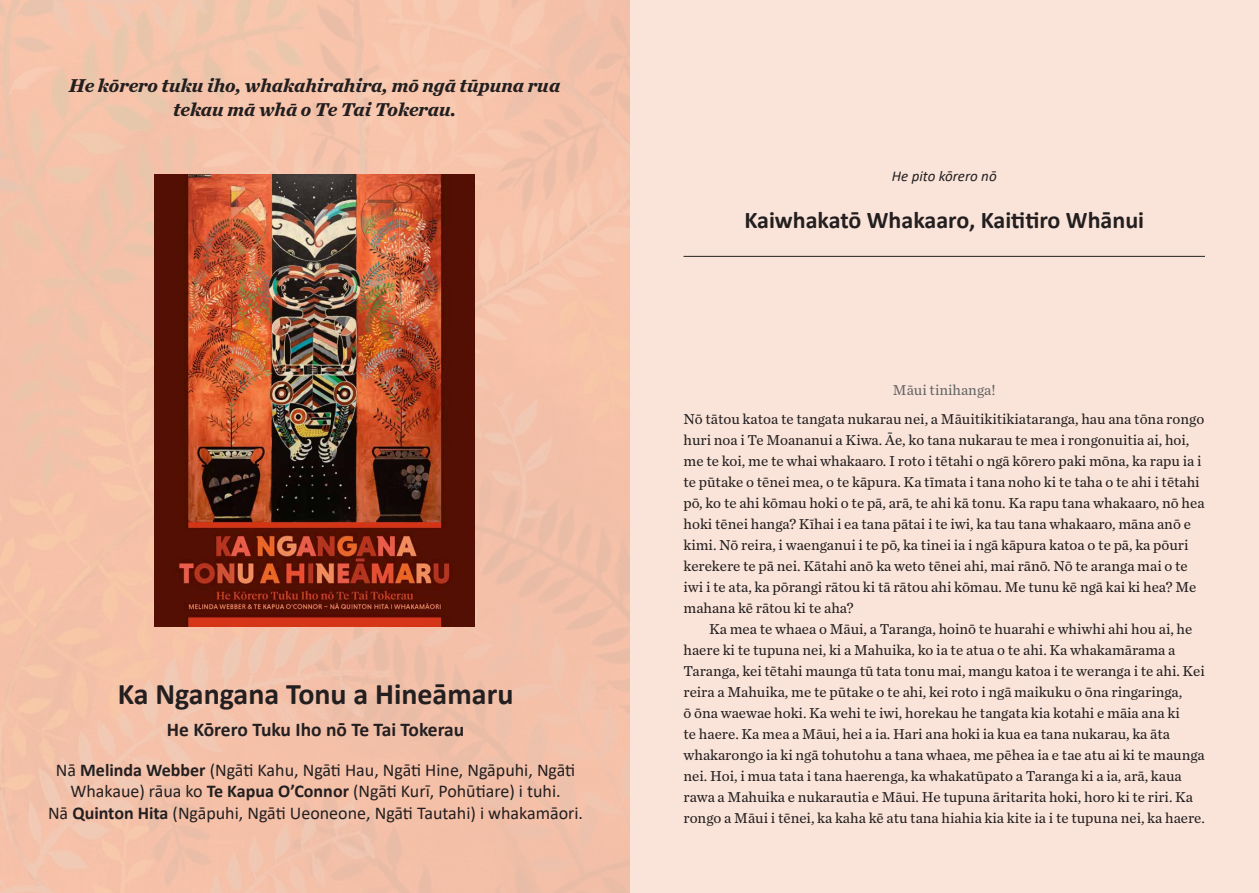
<style>
.page{position:relative;width:1259px;height:893px;background:#fff}
.page>*{position:absolute;margin:0;border:0;box-sizing:border-box;transform-origin:0 0}
.t1{font:700 30px "Calibri";color:#231f20}
.Heading{font:700 24px "Calibri";color:#231f20}
.Short_copy{font:italic 700 19.5px/23.4px "Chronicle Text G2";color:#231f20;text-align:center}
.subtitle{font:700 19.5px "Calibri";color:#231f20}
.Authors{font:18px/21.6px "Calibri";color:#231f20;text-align:center}
.body{font:15px/21px "Chronicle Text G2";color:#231f20}
.first_body{font:15px/21px "Chronicle Text G2";color:#231f20}
.centre_quote{font:15px "Chronicle Text G2";color:#656568}
.Authors-2{font:italic 15px "Calibri";color:#231f20}
.s1{font-weight:700}
</style>
<div class="page">
<div style="left:629px;top:0;width:630px;height:893px;background:#fae4d9"></div>
<img style="left:0;top:0;width:629px;height:893px">
<img style="left:155px;top:174px;width:320px;height:452px">
<hr style="left:683px;top:256px;width:522px;height:1px;background:#231f20">
<p class="Short_copy" style="left:69px;top:73px;width:492px">He kōrero tuku iho, whakahirahira, mō ngā tūpuna rua tekau mā whā o Te Tai Tokerau.</p>
<p class="t1" style="left:118px;top:673px;width:397px">Ka Ngangana Tonu a Hineāmaru</p>
<p class="subtitle" style="left:167px;top:716px;width:299px">He Kōrero Tuku Iho nō Te Tai Tokerau</p>
<p class="Authors" style="left:56px;top:758px;width:521px">Nā <span class="s1">Melinda Webber</span> (Ngāti Kahu, Ngāti Hau, Ngāti Hine, Ngāpuhi, Ngāti<br>Whakaue) rāua ko <span class="s1">Te Kapua O’Connor</span> (Ngāti Kurī, Pohūtiare) i tuhi.</p>
<p class="Authors" style="left:48px;top:801px;width:536px">Nā <span class="s1">Quinton Hita</span> (Ngāpuhi, Ngāti Ueoneone, Ngāti Tautahi) i whakamāori.</p>
<p class="Authors-2" style="left:891px;top:165px;width:106px">He pito kōrero nō</p>
<p class="Heading" style="left:744px;top:203px;width:401px">Kaiwhakatō Whakaaro, Kaititiro Whānui</p>
<p class="centre_quote" style="left:893px;top:378px;width:104px">Māui tinihanga!</p>
<p class="first_body" style="left:683px;top:408px;width:522px">Nō tātou katoa te tangata nukarau nei, a Māuitikitikiataranga, hau ana tōna rongo huri noa i Te Moananui a Kiwa. Āe, ko tana nukarau te mea i rongonuitia ai, hoi, me te koi, me te whai whakaaro. I roto i tētahi o ngā kōrero paki mōna, ka rapu ia i te pūtake o tēnei mea, o te kāpura. Ka tīmata i tana noho ki te taha o te ahi i tētahi pō, ko te ahi kōmau hoki o te pā, arā, te ahi kā tonu. Ka rapu tana whakaaro, nō hea hoki tēnei hanga? Kīhai i ea tana pātai i te iwi, ka tau tana whakaaro, māna anō e kimi. Nō reira, i waenganui i te pō, ka tinei ia i ngā kāpura katoa o te pā, ka pōuri kerekere te pā nei. Kātahi anō ka weto tēnei ahi, mai rānō. Nō te aranga mai o te iwi i te ata, ka pōrangi rātou ki tā rātou ahi kōmau. Me tunu kē ngā kai ki hea? Me mahana kē rātou ki te aha?</p>
<p class="body" style="left:683px;top:618px;width:523px;text-indent:26px">Ka mea te whaea o Māui, a Taranga, hoinō te huarahi e whiwhi ahi hou ai, he haere ki te tupuna nei, ki a Mahuika, ko ia te atua o te ahi. Ka whakamārama a Taranga, kei tētahi maunga tū tata tonu mai, mangu katoa i te weranga i te ahi. Kei reira a Mahuika, me te pūtake o te ahi, kei roto i ngā maikuku o ōna ringaringa,<br>ō ōna waewae hoki. Ka wehi te iwi, horekau he tangata kia kotahi e māia ana ki<br>te haere. Ka mea a Māui, hei a ia. Hari ana hoki ia kua ea tana nukarau, ka āta whakarongo ia ki ngā tohutohu a tana whaea, me pēhea ia e tae atu ai ki te maunga nei. Hoi, i mua tata i tana haerenga, ka whakatūpato a Taranga ki a ia, arā, kaua rawa a Mahuika e nukarautia e Māui. He tupuna āritarita hoki, horo ki te riri. Ka rongo a Māui i tēnei, ka kaha kē atu tana hiahia kia kite ia i te tupuna nei, ka haere.</p>
</div>
